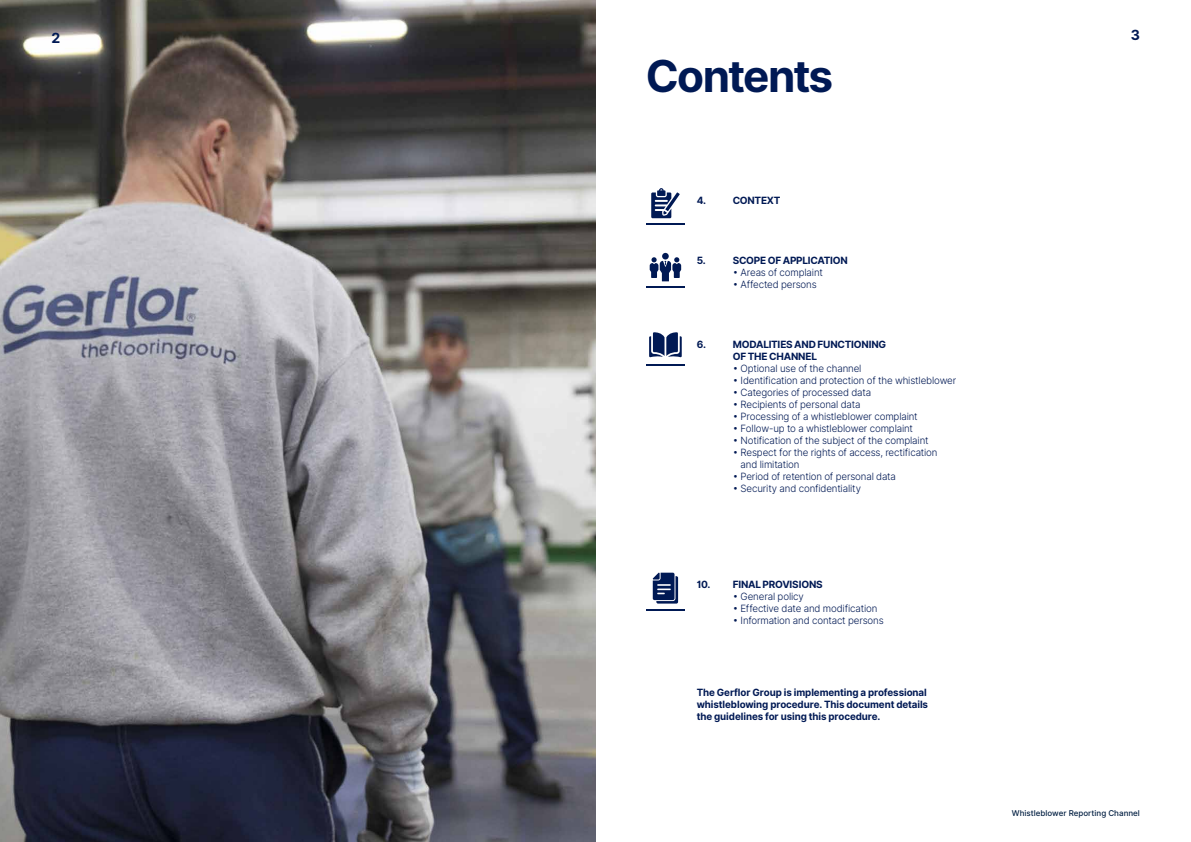
<style>
.page{position:relative;width:1191px;height:842px;background:#fff}
.page>*{position:absolute;margin:0;border:0;box-sizing:border-box;transform-origin:0 0}
.t1{font:700 44px "Inter";letter-spacing:-.045em;color:#001954}
.t2{font:700 14px "Inter";color:#001954}
.t3{font:300 10px/12px "Inter";letter-spacing:-.015em;color:#001954}
.t4{font:700 10px/12px "Inter";letter-spacing:-.015em;color:#001954}
.t5{font:500 8px "Inter";color:#001e41}
</style>
<div class="page">
<img style="left:0;top:0;width:595px;height:842px">
<hr style="left:646px;top:223px;width:38px;height:2px;background:#001954">
<svg style="left:651px;top:188px;width:28px;height:30px"></svg>
<hr style="left:646px;top:286px;width:38px;height:2px;background:#001954">
<div style="left:662px;top:253px;width:7px;height:7px;background:#001954;border-radius:50%"></div>
<svg style="left:649px;top:257px;width:32px;height:24px"></svg>
<hr style="left:646px;top:364px;width:38px;height:2px;background:#001954">
<svg style="left:649px;top:332px;width:32px;height:25px"></svg>
<hr style="left:646px;top:609px;width:38px;height:2px;background:#001954">
<svg style="left:652px;top:573px;width:26px;height:31px"></svg>
<h2 class="t2" style="left:51px;top:27px;width:10px">2</h2>
<h2 class="t2" style="left:1130px;top:25px;width:11px">3</h2>
<h1 class="t1" style="left:646px;top:44px;width:189px">Contents</h1>
<p class="t4" style="left:696px;top:195px;width:11px">4.</p>
<p class="t4" style="left:732px;top:195px;width:49px">CONTEXT</p>
<p class="t4" style="left:696px;top:255px;width:11px">5.</p>
<p class="t4" style="left:732px;top:255px;width:117px">SCOPE OF APPLICATION</p>
<p class="t3" style="left:732px;top:266px;width:92px">• Areas of complaint</p>
<p class="t3" style="left:732px;top:278px;width:85px">• Affected persons</p>
<p class="t4" style="left:696px;top:339px;width:11px">6.</p>
<p class="t4" style="left:732px;top:339px;width:155px">MODALITIES AND FUNCTIONING<br>OF THE CHANNEL</p>
<p class="t3" style="left:732px;top:362px;width:130px">• Optional use of the channel</p>
<p class="t3" style="left:732px;top:374px;width:225px">• Identification and protection of the whistleblower</p>
<p class="t3" style="left:732px;top:386px;width:140px">• Categories of processed data</p>
<p class="t3" style="left:732px;top:398px;width:129px">• Recipients of personal data</p>
<p class="t3" style="left:732px;top:410px;width:186px">• Processing of a whistleblower complaint</p>
<p class="t3" style="left:732px;top:422px;width:182px">• Follow-up to a whistleblower complaint</p>
<p class="t3" style="left:732px;top:434px;width:197px">• Notification of the subject of the complaint</p>
<p class="t3" style="left:740px;top:446px;width:198px;text-indent:-8px">• Respect for the rights of access, rectification and limitation</p>
<p class="t3" style="left:732px;top:470px;width:165px">• Period of retention of personal data</p>
<p class="t3" style="left:732px;top:482px;width:130px">• Security and confidentiality</p>
<p class="t4" style="left:696px;top:579px;width:128px">10. FINAL PROVISIONS</p>
<p class="t3" style="left:732px;top:590px;width:73px">• General policy</p>
<p class="t3" style="left:732px;top:602px;width:146px">• Effective date and modification</p>
<p class="t3" style="left:732px;top:614px;width:152px">• Information and contact persons</p>
<p class="t4" style="left:696px;top:687px;width:233px;text-align:justify">The Gerflor Group is implementing a professional whistleblowing procedure. This document details the guidelines for using this procedure.</p>
<p class="t5" style="left:1011px;top:807px;width:130px">Whistleblower Reporting Channel</p>
</div>
